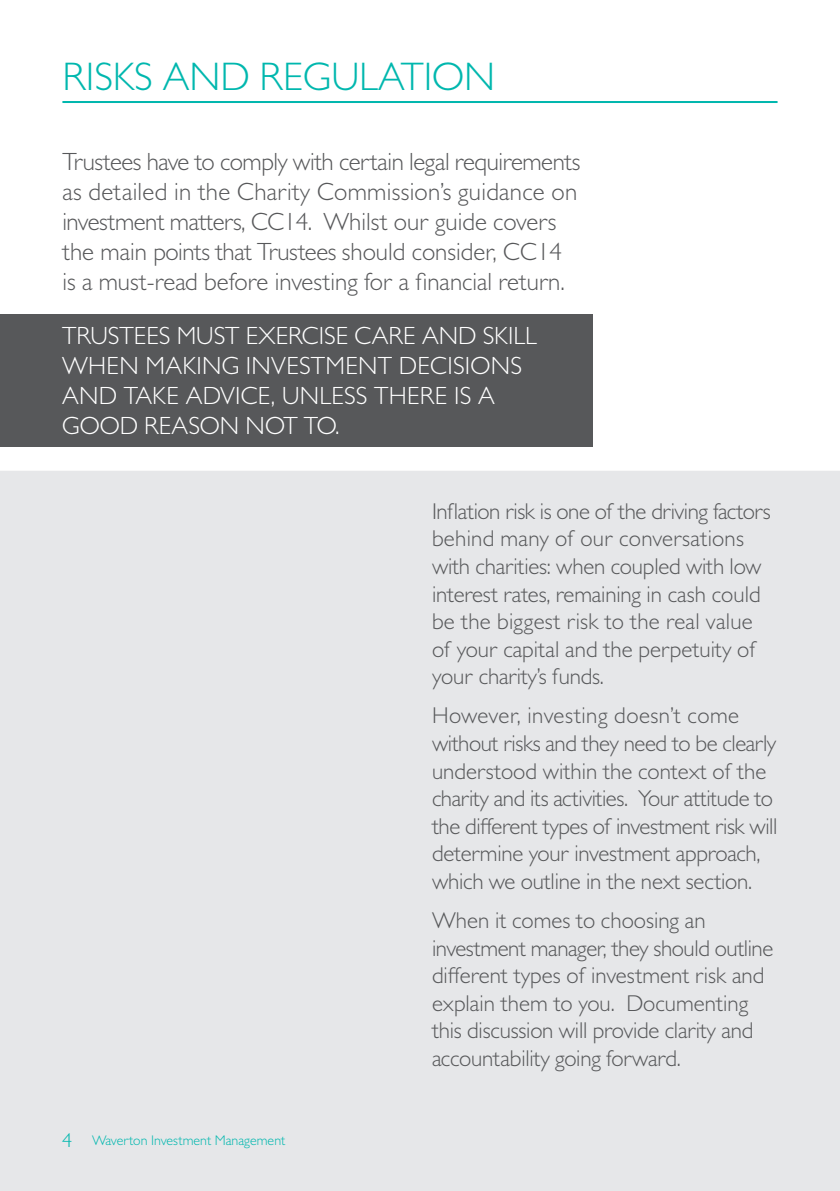
<style>
.page{position:relative;width:840px;height:1191px;background:#fff}
.page>*{position:absolute;margin:0;border:0;box-sizing:border-box;transform-origin:0 0}
.t1{font:300 40px "Gill Sans MT Pro";color:#00b7ae}
.t2{font:300 25px/30px "Gill Sans MT Pro";color:#57585a}
.t3{font:300 25px/30px "Gill Sans MT Pro";letter-spacing:.01em;color:#fff}
.t4{font:300 23px/27.6px "Gill Sans MT Pro";letter-spacing:-.01em;color:#57585a}
.t5{font:300 20px "Gill Sans MT Pro";color:#00b7ae}
.t6{font:300 14px "Gill Sans MT Pro";color:#00b7ae}
</style>
<div class="page">
<div style="left:0;top:471px;width:839px;height:720px;background:#e6e7e9"></div>
<div style="left:0;top:314px;width:592px;height:133px;background:#57585a"></div>
<hr style="left:74px;top:1160px;width:671px;height:2px;background:#e6e7e9">
<hr style="left:62px;top:101px;width:715px;height:2px;background:#00b7ae">
<p class="t1" style="left:62px;top:52px;width:434px">RISKS AND REGULATION</p>
<p class="t2" style="left:62px;top:146px;width:519px">Trustees have to comply with certain legal requirements as detailed in the Charity Commission’s guidance on investment matters, CC14. Whilst our guide covers the main points that Trustees should consider, CC14 is a must-read before investing for a financial return.</p>
<p class="t3" style="left:62px;top:320px;width:476px">TRUSTEES MUST EXERCISE CARE AND SKILL<br>WHEN MAKING INVESTMENT DECISIONS<br>AND TAKE ADVICE, UNLESS THERE IS A<br>GOOD REASON NOT TO.</p>
<p class="t5" style="left:62px;top:1128px;width:12px">4</p>
<p class="t6" style="left:92px;top:1132px;width:195px">Waverton Investment Management</p>
<p class="t4" style="left:432px;top:497px;width:340px">Inflation risk is one of the driving factors behind many of our conversations with charities: when coupled with low interest rates, remaining in cash could be the biggest risk to the real value of your capital and the perpetuity of your charity’s funds.</p>
<p class="t4" style="left:432px;top:701px;width:347px">However, investing doesn’t come without risks and they need to be clearly understood within the context of the charity and its activities. Your attitude to the different types of investment risk will determine your investment approach, which we outline in the next section.</p>
<p class="t4" style="left:432px;top:906px;width:343px">When it comes to choosing an investment manager, they should outline different types of investment risk and explain them to you. Documenting this discussion will provide clarity and accountability going forward.</p>
</div>
